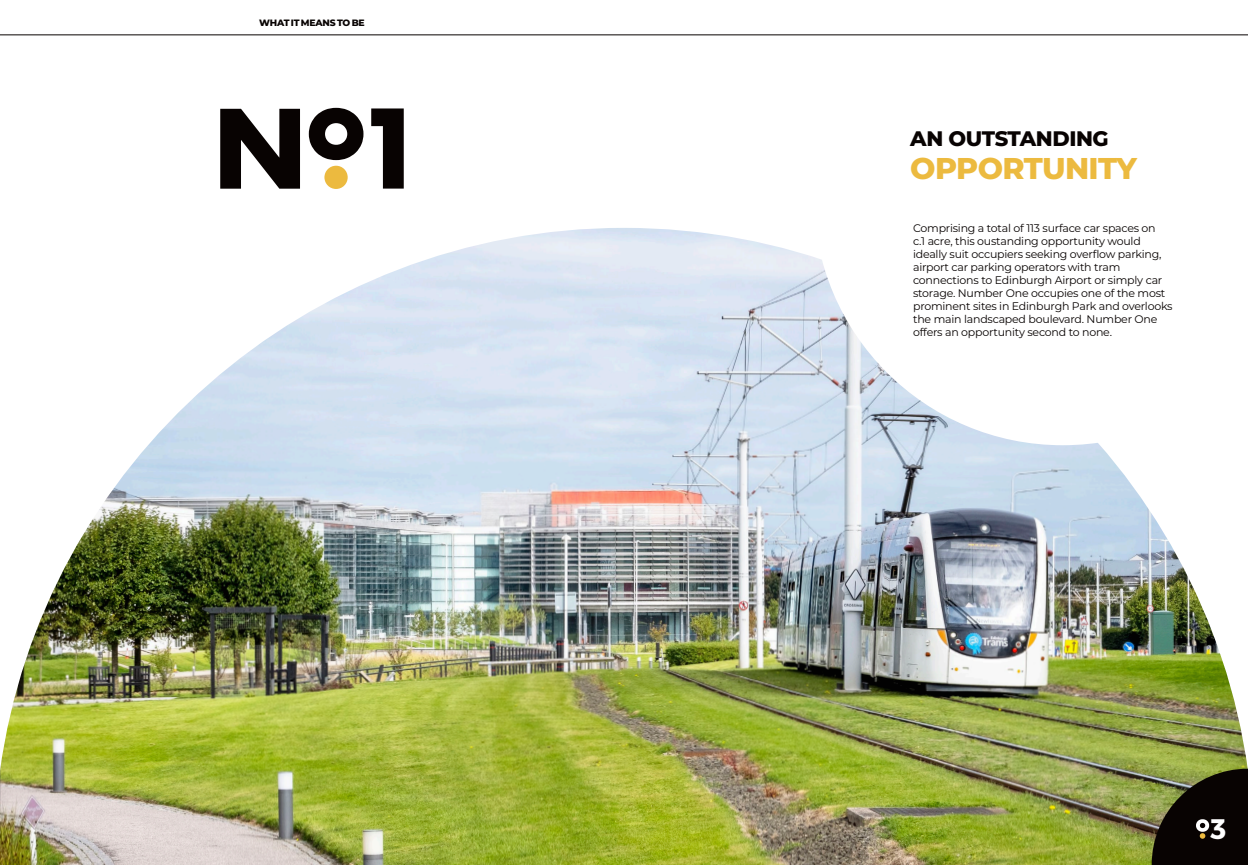
<style>
.page{position:relative;width:1248px;height:865px;background:#fff}
.page>*{position:absolute;margin:0;border:0;box-sizing:border-box;transform-origin:0 0}
.t1{font:800 30px "Montserrat";letter-spacing:-.02em;color:#ecba3f}
.t2{font:700 28.3px "Montserrat";color:#fff}
.t3{font:800 21px "Montserrat";letter-spacing:-.02em;color:#080302}
.t4{font:11px/13px "Montserrat";letter-spacing:-.02em;color:#080302}
.t5{font:800 9.2px "Montserrat";letter-spacing:-.02em;color:#080302}
</style>
<div class="page">
<img style="left:0;top:228px;width:1247px;height:637px">
<svg style="left:813px;top:34px;width:434px;height:411px"></svg>
<svg style="left:220px;top:109px;width:80px;height:80px"></svg>
<div style="left:324px;top:166px;width:23px;height:23px;background:#ecba3f;border-radius:50%"></div>
<svg style="left:309px;top:108px;width:54px;height:52px"></svg>
<svg style="left:371px;top:108px;width:33px;height:81px"></svg>
<hr style="left:0;top:35px;width:1247px;height:1px;background:#080302">
<svg style="left:1151px;top:768px;width:96px;height:97px;background:#2a2817"></svg>
<p class="t5" style="left:259px;top:16px;width:107px">WHAT IT MEANS TO BE</p>
<p class="t3" style="left:910px;top:123px;width:200px">AN OUTSTANDING</p>
<p class="t1" style="left:910px;top:146px;width:228px">OPPORTUNITY</p>
<p class="t4" style="left:913px;top:221px;width:261px">Comprising a total of 113 surface car spaces on<br>c.1 acre, this oustanding opportunity would ideally suit occupiers seeking overflow parking, airport car parking operators with tram connections to Edinburgh Airport or simply car storage. Number One occupies one of the most prominent sites in Edinburgh Park and overlooks the main landscaped boulevard. Number One offers an opportunity second to none.</p>
<p class="t2" style="left:1210px;top:811px;width:17px">3</p>
</div>
